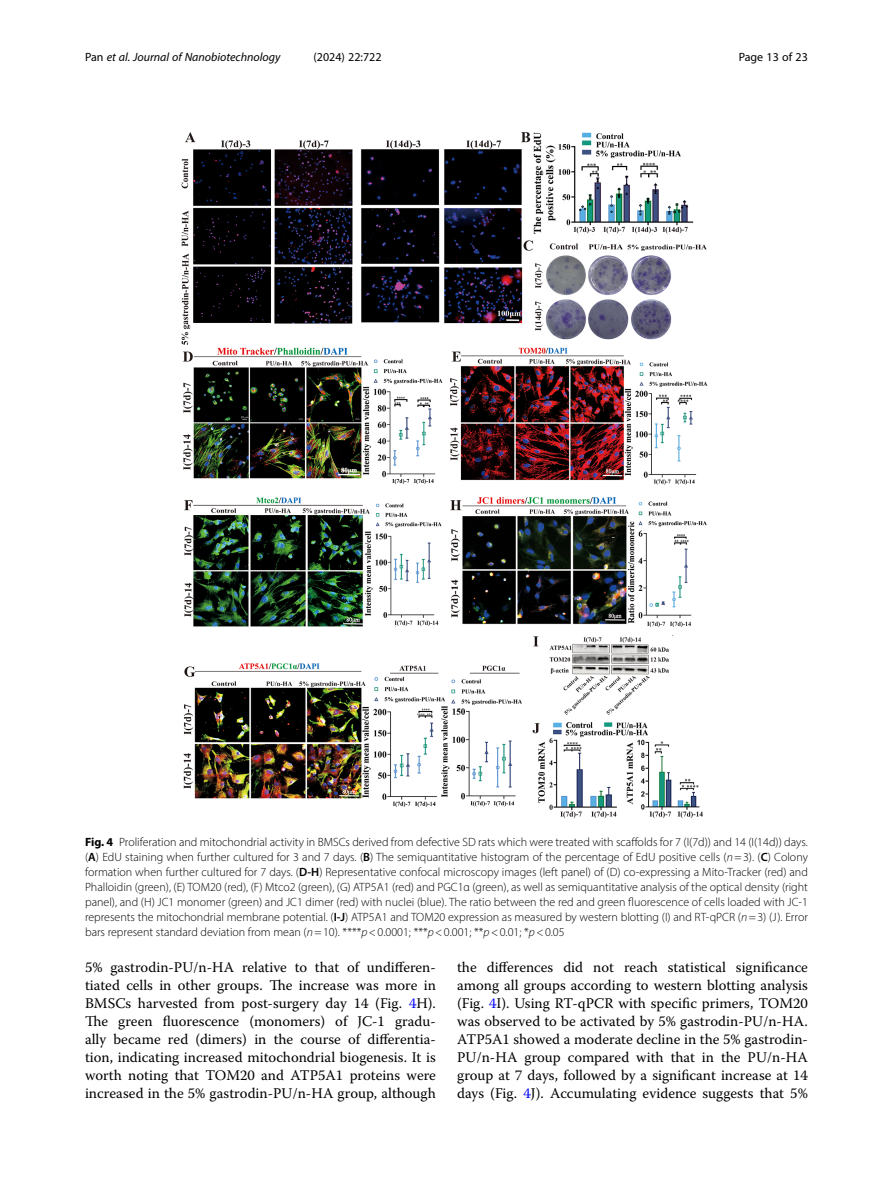
<style>
.page{position:relative;width:893px;height:1191px;background:#fff}
.page>*{position:absolute;margin:0;border:0;box-sizing:border-box;transform-origin:0 0}
.Body_Text_Indent{font:14.7px/18px "Warnock Pro";color:#000;text-align:justify}
.Figure_Caption{font:300 12px/15px "Myriad Pro";color:#000;text-align:justify}
.t1{font:italic 12px "Myriad Pro";color:#000}
.t2{font:12px "Myriad Pro";color:#000}
.s1{font-style:normal}
.s2{font-weight:700}
.s3{font-weight:600}
.s4{font-style:italic}
.s5{color:#00f}
</style>
<div class="page">
<img style="left:181px;top:132px;width:527px;height:687px">
<p class="t1" style="left:85px;top:50px;width:197px"><span class="s1">Pan</span> et al. Journal of Nanobiotechnology</p>
<p class="t2" style="left:314px;top:50px;width:70px">(2024) 22:722</p>
<p class="t2" style="left:739px;top:50px;width:71px">Page 13 of 23</p>
<p class="Figure_Caption" style="left:85px;top:834px;width:724px"><span class="s2">Fig. 4</span> Proliferation and mitochondrial activity in BMSCs derived from defective SD rats which were treated with scaffolds for 7 (I(7d)) and 14 (I(14d)) days. (<span class="s3">A</span>) EdU staining when further cultured for 3 and 7 days. (<span class="s3">B</span>) The semiquantitative histogram of the percentage of EdU positive cells (<span class="s4">n</span>=3). (<span class="s3">C</span>) Colony formation when further cultured for 7 days. (<span class="s3">D-H</span>) Representative confocal microscopy images (left panel) of (D) co-expressing a Mito-Tracker (red) and Phalloidin (green), (E) TOM20 (red), (F) Mtco2 (green), (G) ATP5A1 (red) and PGC1α (green), as well as semiquantitative analysis of the optical density (right panel), and (H) JC1 monomer (green) and JC1 dimer (red) with nuclei (blue). The ratio between the red and green fluorescence of cells loaded with JC-1 represents the mitochondrial membrane potential. (<span class="s3">I-J</span>) ATP5A1 and TOM20 expression as measured by western blotting (I) and RT-qPCR (<span class="s4">n</span>=3) (J). Error bars represent standard deviation from mean (<span class="s4">n</span>=10). ****<span class="s4">p</span>&lt;0.0001; ***<span class="s4">p</span>&lt;0.001; **<span class="s4">p</span>&lt;0.01; *<span class="s4">p</span>&lt;0.05</p>
<p class="Body_Text_Indent" style="left:85px;top:958px;width:352px">5% gastrodin-PU/n-HA relative to that of undifferen&shy;tiated cells in other groups. The increase was more in BMSCs harvested from post-surgery day 14 (Fig. <span class="s5">4</span>H).<br>The green fluorescence (monomers) of JC-1 gradu&shy;ally became red (dimers) in the course of differentia&shy;tion, indicating increased mitochondrial biogenesis. It is worth noting that TOM20 and ATP5A1 proteins were increased in the 5% gastrodin-PU/n-HA group, although</p>
<p class="Body_Text_Indent" style="left:457px;top:958px;width:352px">the differences did not reach statistical significance among all groups according to western blotting analysis (Fig. <span class="s5">4</span>I). Using RT-qPCR with specific primers, TOM20 was observed to be activated by 5% gastrodin-PU/n-HA.<br>ATP5A1 showed a moderate decline in the 5% gastrodin-PU/n-HA group compared with that in the PU/n-HA group at 7 days, followed by a significant increase at 14 days (Fig. <span class="s5">4</span>J). Accumulating evidence suggests that 5%</p>
</div>
